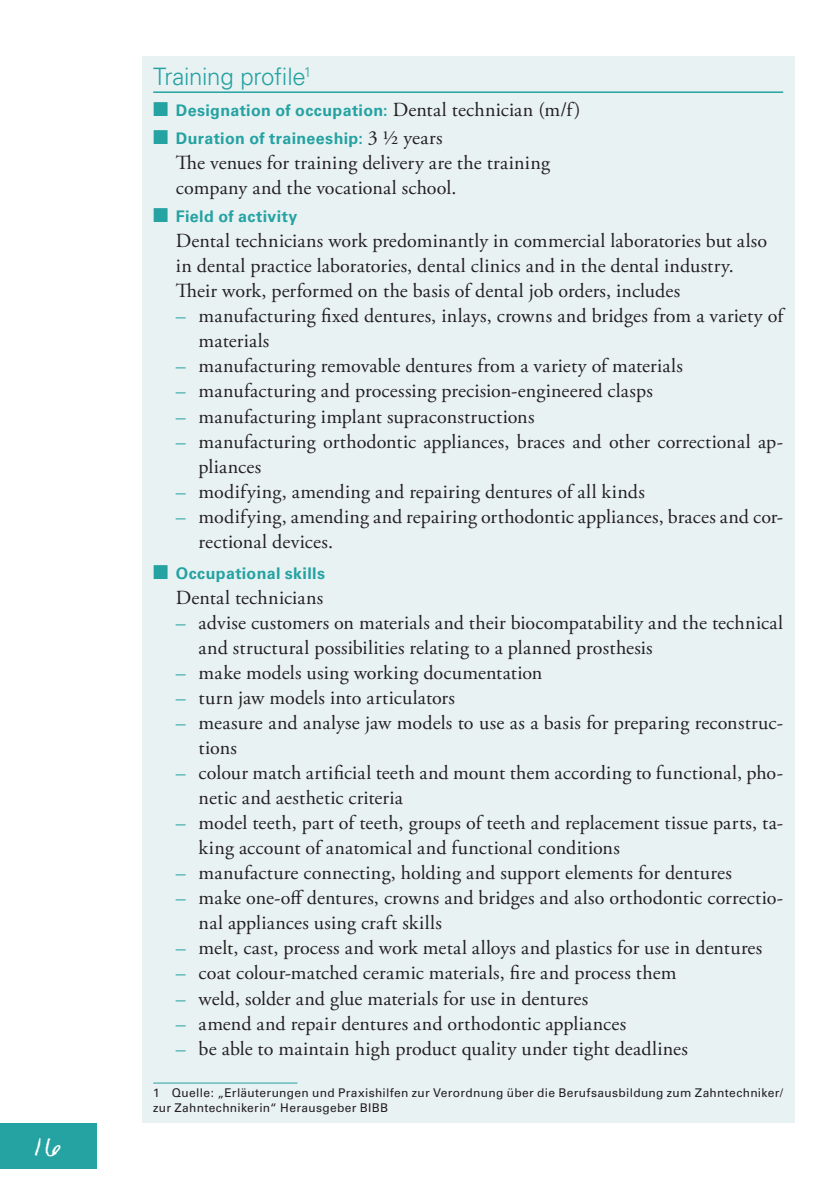
<style>
.page{position:relative;width:840px;height:1191px;background:#fff}
.page>*{position:absolute;margin:0;border:0;box-sizing:border-box;transform-origin:0 0}
.t1{font:300 24px "Univers LT Std";letter-spacing:-.01em;color:#25a2a2}
.t2{font:24px "Annie BTN";color:#fff;scale:2 1}
.t3{font:20px/25px "Adobe Garamond Pro";letter-spacing:.01em;color:#231f20}
.t4{font:700 16px "Univers LT Std";letter-spacing:.02em;color:#25a2a2}
.t5{font:12px/14.4px "Univers";letter-spacing:.025em;color:#231f20}
.s1{font-family:"Adobe Garamond Pro";font-weight:400;font-size:20px;color:#231f20}
.s2{color:#25a2a2}
</style>
<div class="page">
<div style="left:0;top:1123px;width:96px;height:45px;background:#25a2a2"></div>
<div style="left:142px;top:57px;width:652px;height:1066px;background:#e9f2f3"></div>
<hr style="left:153px;top:91px;width:629px;height:2px;background:#25a2a2">
<hr style="left:153px;top:1082px;width:144px;height:1px;background:#25a2a2">
<p class="t2" style="left:34px;top:1132px;width:15px">16</p>
<p class="t1" style="left:153px;top:62px;width:160px">Training profile<sup>1</sup></p>
<p class="t4" style="left:153px;top:101px;width:428px">■ Designation of occupation: <span class="s1">Dental technician (m/f)</span></p>
<p class="t4" style="left:153px;top:129px;width:290px">■ Duration of traineeship: <span class="s1">3 ½ years</span></p>
<p class="t3" style="left:176px;top:151px;width:375px">The venues for training delivery are the training company and the vocational school.</p>
<p class="t4" style="left:153px;top:207px;width:146px">■ Field of activity</p>
<p class="t3" style="left:176px;top:229px;width:592px">Dental technicians work predominantly in commercial laboratories but also in dental practice laboratories, dental clinics and in the dental industry.<br>Their work, performed on the basis of dental job orders, includes</p>
<p class="t3" style="left:198px;top:304px;width:585px;text-indent:-23px"><span class="s2">–</span> manufacturing fixed dentures, inlays, crowns and bridges from a variety of materials</p>
<p class="t3" style="left:176px;top:354px;width:508px"><span class="s2">–</span> manufacturing removable dentures from a variety of materials</p>
<p class="t3" style="left:176px;top:379px;width:478px"><span class="s2">–</span> manufacturing and processing precision-engineered clasps</p>
<p class="t3" style="left:176px;top:404px;width:360px"><span class="s2">–</span> manufacturing implant supraconstructions</p>
<p class="t3" style="left:198px;top:429px;width:585px;text-indent:-23px"><span class="s2">–</span> manufacturing orthodontic appliances, braces and other correctional ap&shy;pliances</p>
<p class="t3" style="left:176px;top:479px;width:470px"><span class="s2">–</span> modifying, amending and repairing dentures of all kinds</p>
<p class="t3" style="left:198px;top:504px;width:585px;text-indent:-23px"><span class="s2">–</span> modifying, amending and repairing orthodontic appliances, braces and cor&shy;rectional devices.</p>
<p class="t4" style="left:153px;top:563px;width:173px">■ Occupational skills</p>
<p class="t3" style="left:176px;top:585px;width:149px">Dental technicians</p>
<p class="t3" style="left:198px;top:610px;width:585px;text-indent:-23px"><span class="s2">–</span> advise customers on materials and their biocompatability and the technical and structural possibilities relating to a planned prosthesis</p>
<p class="t3" style="left:176px;top:660px;width:368px"><span class="s2">–</span> make models using working documentation</p>
<p class="t3" style="left:176px;top:685px;width:280px"><span class="s2">–</span> turn jaw models into articulators</p>
<p class="t3" style="left:198px;top:711px;width:585px;text-indent:-23px"><span class="s2">–</span> measure and analyse jaw models to use as a basis for preparing reconstruc&shy;tions</p>
<p class="t3" style="left:198px;top:761px;width:585px;text-indent:-23px"><span class="s2">–</span> colour match artificial teeth and mount them according to functional, pho&shy;netic and aesthetic criteria</p>
<p class="t3" style="left:198px;top:811px;width:585px;text-indent:-23px"><span class="s2">–</span> model teeth, part of teeth, groups of teeth and replacement tissue parts, ta&shy;king account of anatomical and functional conditions</p>
<p class="t3" style="left:176px;top:861px;width:557px"><span class="s2">–</span> manufacture connecting, holding and support elements for dentures</p>
<p class="t3" style="left:198px;top:886px;width:585px;text-indent:-23px"><span class="s2">–</span> make one-off dentures, crowns and bridges and also orthodontic correctio&shy;nal appliances using craft skills</p>
<p class="t3" style="left:176px;top:936px;width:587px"><span class="s2">–</span> melt, cast, process and work metal alloys and plastics for use in dentures</p>
<p class="t3" style="left:176px;top:961px;width:501px"><span class="s2">–</span> coat colour-matched ceramic materials, fire and process them</p>
<p class="t3" style="left:176px;top:986px;width:413px"><span class="s2">–</span> weld, solder and glue materials for use in dentures</p>
<p class="t3" style="left:176px;top:1011px;width:451px"><span class="s2">–</span> amend and repair dentures and orthodontic appliances</p>
<p class="t3" style="left:176px;top:1036px;width:513px"><span class="s2">–</span> be able to maintain high product quality under tight deadlines</p>
<p class="t5" style="left:153px;top:1086px;width:631px">1 Quelle: „Erläuterungen und Praxishilfen zur Verordnung über die Berufsausbildung zum Zahntechniker/ zur Zahntechnikerin“ Herausgeber BIBB</p>
</div>
